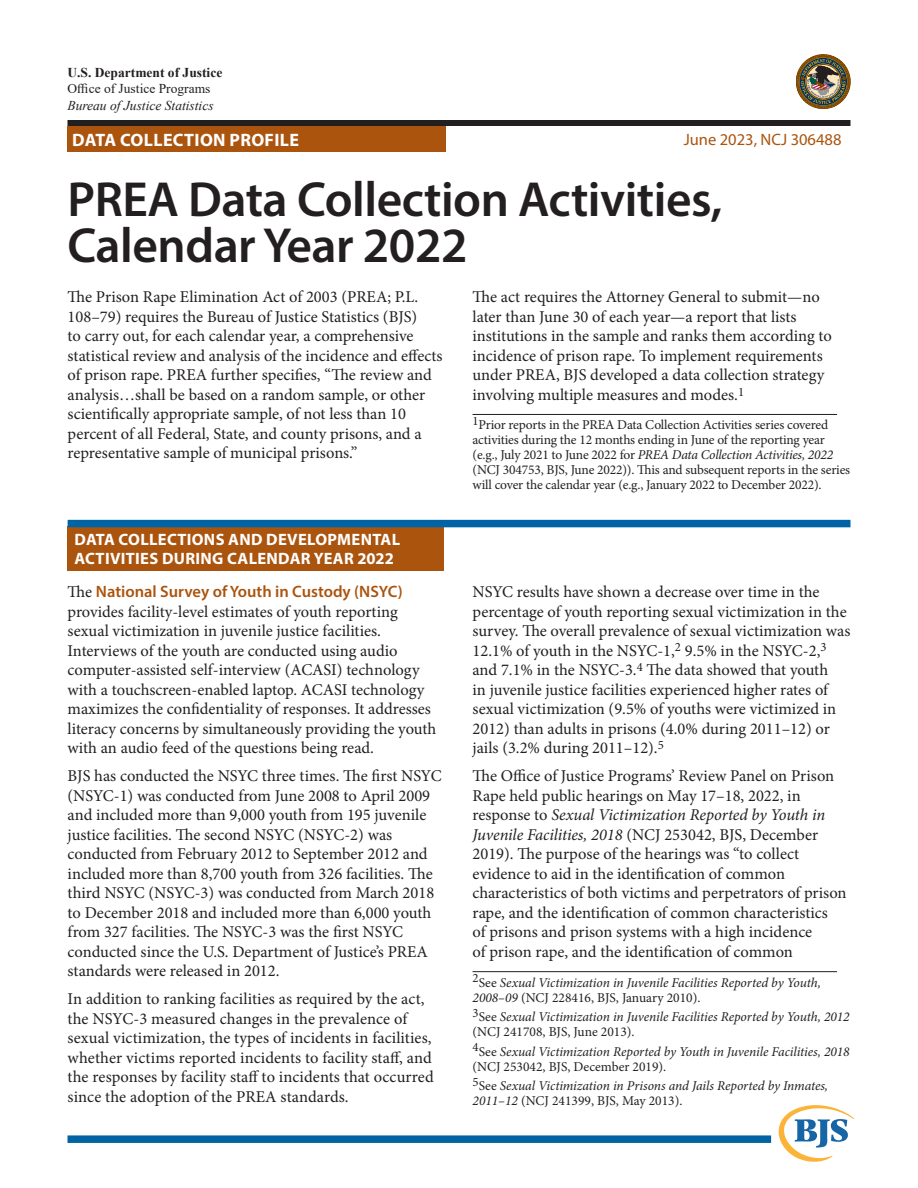
<style>
.page{position:relative;width:918px;height:1188px;background:#fff}
.page>*{position:absolute;margin:0;border:0;box-sizing:border-box;transform-origin:0 0}
.t1{font:600 49.5px/46.5px "Myriad Pro";letter-spacing:-.01em;color:#231f20}
.Report_type{font:700 18px "Myriad Pro";letter-spacing:.02em;color:#fff}
.Body_text{font:16.5px/19.5px "Minion Pro";color:#231f20}
.Subhead{font:700 16.5px/19.5px "Myriad Pro";letter-spacing:.02em;color:#fff}
.Date___ncj_number{font:16.5px "Myriad Pro";color:#ab540e}
.Footnote{font:italic 13.5px/15px "Minion Pro";letter-spacing:-.005em;color:#231f20}
.Footnote-2{font:13.5px/15px "Minion Pro";letter-spacing:-.01em;color:#231f20}
.t2{font:italic 13.5px "Times New Roman";color:#231f20}
.t3{font:700 13.5px "Times New Roman";color:#231f20}
.t4{font:13.5px "Times New Roman";color:#231f20}
.s1{font-style:italic}
.s2{font-family:"Myriad Pro";font-weight:600;color:#ab540e}
.s3{font-style:normal}
</style>
<div class="page">
<div style="left:68px;top:1135px;width:703px;height:8px;background:#0064a4"></div>
<svg style="left:779px;top:1105px;width:75px;height:57px"></svg>
<svg style="left:796px;top:55px;width:54px;height:54px"></svg>
<div style="left:68px;top:120px;width:782px;height:6px;background:#231f20"></div>
<hr style="left:473px;top:414px;width:364px;height:1px;background:#231f20">
<div style="left:68px;top:526px;width:376px;height:45px;background:#ab540e"></div>
<div style="left:68px;top:520px;width:782px;height:7px;background:#0064a4"></div>
<hr style="left:473px;top:971px;width:364px;height:1px;background:#231f20">
<div style="left:68px;top:126px;width:378px;height:26px;background:#ab540e"></div>
<p class="t3" style="left:68px;top:62px;width:156px">U.S. Department of Justice</p>
<p class="t4" style="left:68px;top:79px;width:145px">Office of Justice Programs</p>
<p class="t2" style="left:68px;top:96px;width:148px">Bureau of Justice Statistics</p>
<p class="Report_type" style="left:72px;top:128px;width:228px">DATA COLLECTION PROFILE</p>
<p class="Date___ncj_number" style="left:684px;top:129px;width:159px">June 2023, NCJ 306488</p>
<p class="t1" style="left:68px;top:175px;width:656px">PREA Data Collection Activities,<br>Calendar Year 2022</p>
<p class="Body_text" style="left:68px;top:287px;width:377px">The Prison Rape Elimination Act of 2003 (PREA; P.L.<br>108–79) requires the Bureau of Justice Statistics (BJS)<br>to carry out, for each calendar year, a comprehensive statistical review and analysis of the incidence and effects of prison rape. PREA further specifies, “The review and analysis…shall be based on a random sample, or other scientifically appropriate sample, of not less than 10 percent of all Federal, State, and county prisons, and a representative sample of municipal prisons.”</p>
<p class="Body_text" style="left:473px;top:287px;width:361px">The act requires the Attorney General to submit—no later than June 30 of each year—a report that lists institutions in the sample and ranks them according to incidence of prison rape. To implement requirements under PREA, BJS developed a data collection strategy involving multiple measures and modes.<sup>1</sup></p>
<p class="Footnote-2" style="left:473px;top:418px;width:379px"><sup>1</sup>Prior reports in the PREA Data Collection Activities series covered activities during the 12 months ending in June of the reporting year (e.g., July 2021 to June 2022 for <span class="s1">PREA Data Collection Activities, 2022 </span>(NCJ 304753, BJS, June 2022)). This and subsequent reports in the series will cover the calendar year (e.g., January 2022 to December 2022).</p>
<p class="Subhead" style="left:75px;top:529px;width:327px">DATA COLLECTIONS AND DEVELOPMENTAL<br>ACTIVITIES DURING CALENDAR YEAR 2022</p>
<p class="Body_text" style="left:68px;top:582px;width:370px">The <span class="s2">National Survey of Youth in Custody (NSYC) </span>provides facility-level estimates of youth reporting sexual victimization in juvenile justice facilities.<br>Interviews of the youth are conducted using audio computer‑assisted self-interview (ACASI) technology with a touchscreen‑enabled laptop. ACASI technology maximizes the confidentiality of responses. It addresses literacy concerns by simultaneously providing the youth with an audio feed of the questions being read.</p>
<p class="Body_text" style="left:68px;top:766px;width:376px">BJS has conducted the NSYC three times. The first NSYC (NSYC-1) was conducted from June 2008 to April 2009 and included more than 9,000 youth from 195 juvenile justice facilities. The second NSYC (NSYC-2) was conducted from February 2012 to September 2012 and included more than 8,700 youth from 326 facilities. The third NSYC (NSYC-3) was conducted from March 2018 to December 2018 and included more than 6,000 youth from 327 facilities. The NSYC-3 was the first NSYC conducted since the U.S. Department of Justice’s PREA standards were released in 2012.</p>
<p class="Body_text" style="left:68px;top:989px;width:368px">In addition to ranking facilities as required by the act, the NSYC-3 measured changes in the prevalence of sexual victimization, the types of incidents in facilities, whether victims reported incidents to facility staff, and the responses by facility staff to incidents that occurred since the adoption of the PREA standards.</p>
<p class="Body_text" style="left:473px;top:582px;width:379px">NSYC results have shown a decrease over time in the percentage of youth reporting sexual victimization in the survey. The overall prevalence of sexual victimization was 12.1% of youth in the NSYC-1,<sup>2</sup> 9.5% in the NSYC‑2,<sup>3 </sup>and 7.1% in the NSYC-3.<sup>4</sup> The data showed that youth<br>in juvenile justice facilities experienced higher rates of sexual victimization (9.5% of youths were victimized in 2012) than adults in prisons (4.0% during 2011–12) or jails (3.2% during 2011–12).<sup>5</sup></p>
<p class="Body_text" style="left:473px;top:766px;width:376px">The Office of Justice Programs’ Review Panel on Prison Rape held public hearings on May 17–18, 2022, in response to <span class="s1">Sexual Victimization Reported by Youth in Juvenile Facilities, 2018</span> (NCJ 253042, BJS, December 2019). The purpose of the hearings was “to collect evidence to aid in the identification of common characteristics of both victims and perpetrators of prison rape, and the identification of common characteristics<br>of prisons and prison systems with a high incidence<br>of prison rape, and the identification of common</p>
<p class="Footnote" style="left:473px;top:975px;width:350px"><sup>2</sup><span class="s3">See</span> Sexual Victimization in Juvenile Facilities Reported by Youth,<br>2008–09 <span class="s3">(NCJ 228416, BJS, January 2010).</span></p>
<p class="Footnote" style="left:473px;top:1009px;width:379px"><sup>3</sup><span class="s3">See</span> Sexual Victimization in Juvenile Facilities Reported by Youth, 2012 <span class="s3">(NCJ 241708, BJS, June 2013).</span></p>
<p class="Footnote" style="left:473px;top:1044px;width:379px"><sup>4</sup><span class="s3">See</span> Sexual Victimization Reported by Youth in Juvenile Facilities, 2018 <span class="s3">(NCJ 253042, BJS, December 2019).</span></p>
<p class="Footnote" style="left:473px;top:1078px;width:357px"><sup>5</sup><span class="s3">See</span> Sexual Victimization in Prisons and Jails Reported by Inmates,<br>2011–12 <span class="s3">(NCJ 241399, BJS, May 2013).</span></p>
</div>
